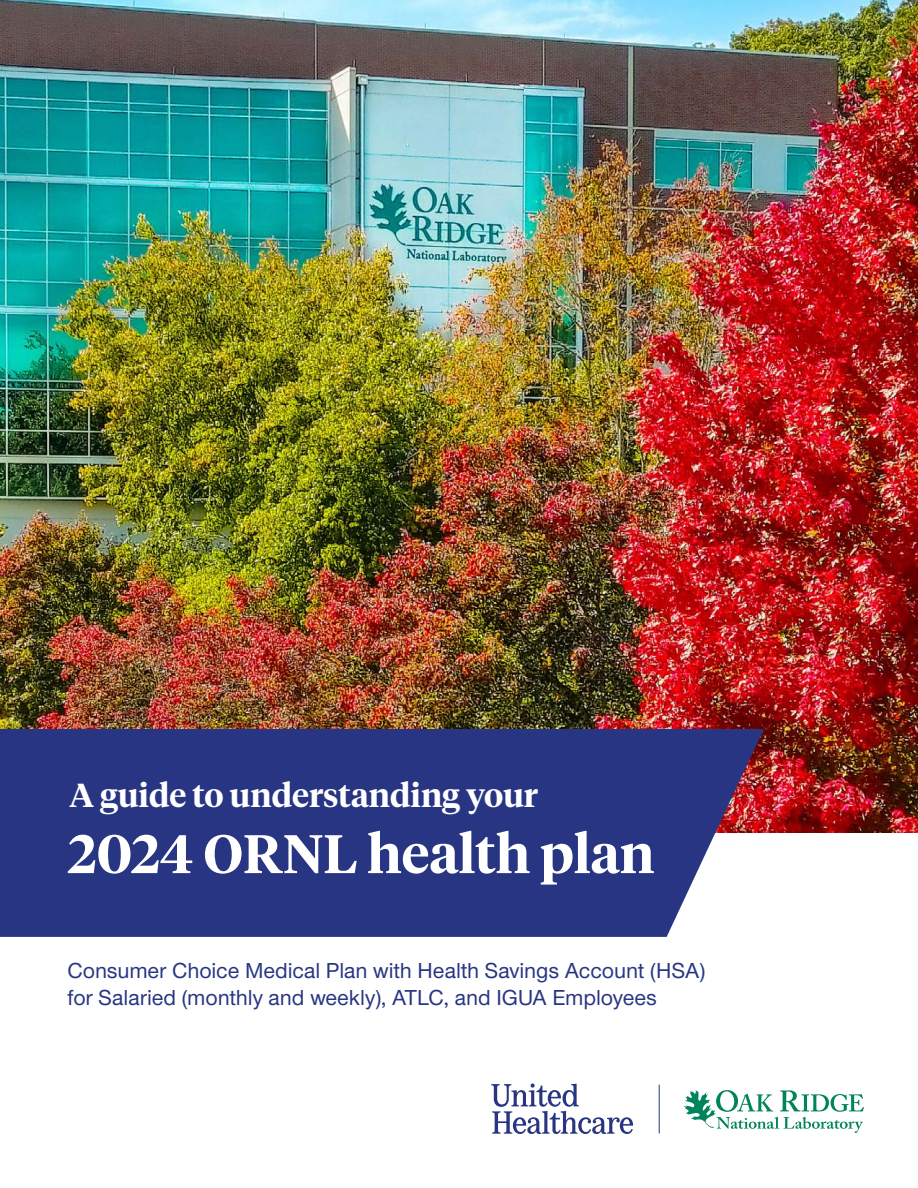
<style>
.page{position:relative;width:918px;height:1188px;background:#fff}
.page>*{position:absolute;margin:0;border:0;box-sizing:border-box;transform-origin:0 0}
.t1{font:600 54px "UHC Serif Headline";color:#fff}
.t2{font:600 33px "UHC Serif Headline";color:#fff}
.t3{font:500 22.5px/27px "UHC Sans";letter-spacing:-.005em;color:#283582}
</style>
<div class="page">
<img style="left:0;top:0;width:918px;height:833px">
<hr style="left:659px;top:1085px;width:1px;height:48px;background:#283582">
<svg style="left:491px;top:1083px;width:142px;height:51px"></svg>
<svg style="left:684px;top:1090px;width:180px;height:43px"></svg>
<div style="left:0;top:729px;width:764px;height:208px;background:#283582"></div>
<p class="t2" style="left:70px;top:773px;width:470px">A guide to understanding your</p>
<p class="t1" style="left:68px;top:817px;width:588px">2024 ORNL health plan</p>
<p class="t3" style="left:68px;top:956px;width:639px">Consumer Choice Medical Plan with Health Savings Account (HSA) for Salaried (monthly and weekly), ATLC, and IGUA Employees</p>
</div>
